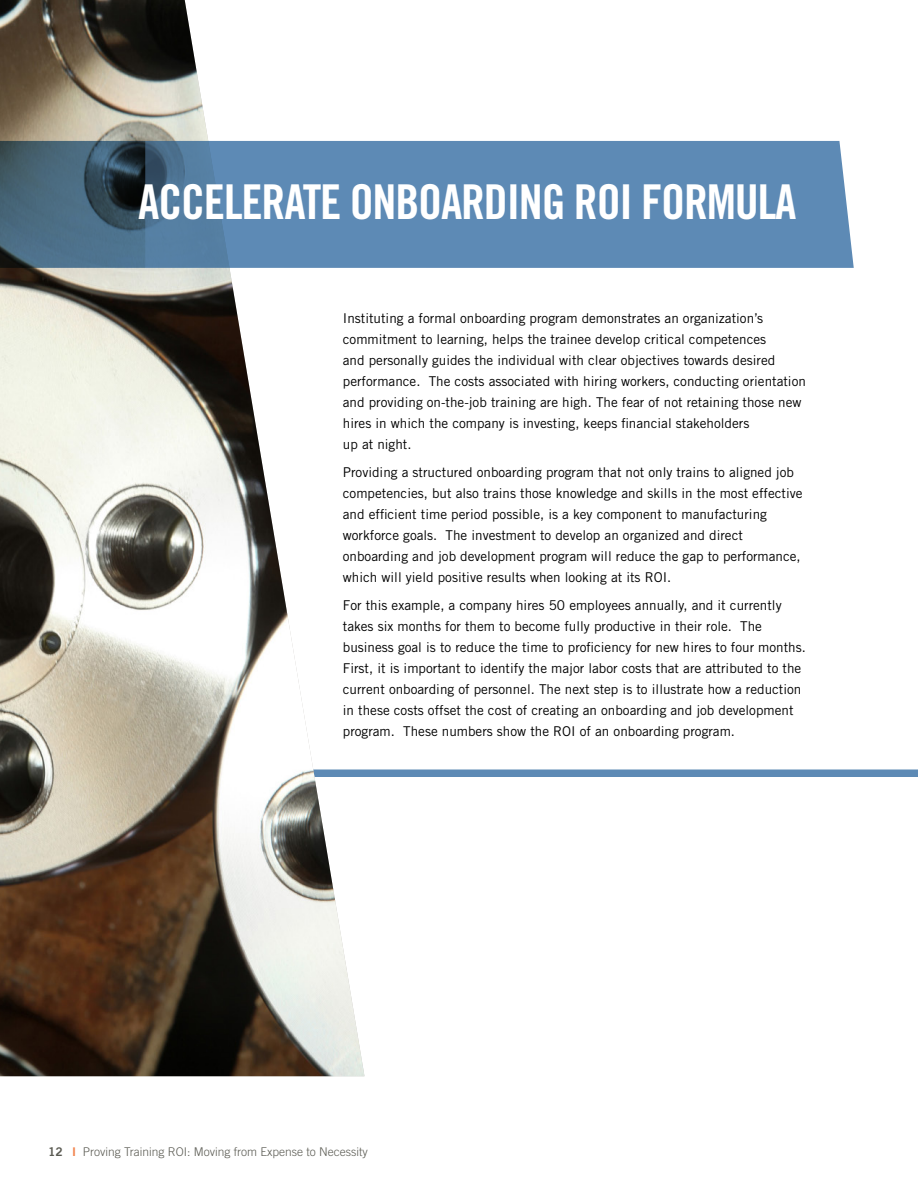
<style>
.page{position:relative;width:918px;height:1188px;background:#fff}
.page>*{position:absolute;margin:0;border:0;box-sizing:border-box;transform-origin:0 0}
.t1{font:48px "Trade Gothic LT Std Bd Cn 20";letter-spacing:-.025em;color:#fff}
.t2{font:13.5px/21px "Trade Gothic LT Std";color:#000}
.t3{font:300 12px "Trade Gothic LT Std";color:#5b5b53}
.s1{font-family:"Trade Gothic LT Std Bd 2";font-weight:400}
.s2{font-family:"Trade Gothic LT Std Bd 2";font-weight:400;color:#f2814a}
</style>
<div class="page">
<div style="left:0;top:770px;width:918px;height:7px;background:#5d8ab5"></div>
<img style="left:0;top:0;width:364px;height:1076px">
<svg style="left:0;top:141px;width:854px;height:127px;background:#5881a7"></svg>
<h1 class="t1" style="left:138px;top:173px;width:660px">ACCELERATE ONBOARDING ROI FORMULA</h1>
<p class="t2" style="left:343px;top:307px;width:465px">Instituting a formal onboarding program demonstrates an organization’s commitment to learning, helps the trainee develop critical competences<br>and personally guides the individual with clear objectives towards desired performance. The costs associated with hiring workers, conducting orientation and providing on-the-job training are high. The fear of not retaining those new hires in which the company is investing, keeps financial stakeholders<br>up at night.</p>
<p class="t2" style="left:343px;top:461px;width:461px">Providing a structured onboarding program that not only trains to aligned job competencies, but also trains those knowledge and skills in the most effective and efficient time period possible, is a key component to manufacturing workforce goals. The investment to develop an organized and direct onboarding and job development program will reduce the gap to performance, which will yield positive results when looking at its ROI.</p>
<p class="t2" style="left:343px;top:594px;width:465px">For this example, a company hires 50 employees annually, and it currently takes six months for them to become fully productive in their role. The business goal is to reduce the time to proficiency for new hires to four months.<br>First, it is important to identify the major labor costs that are attributed to the current onboarding of personnel. The next step is to illustrate how a reduction in these costs offset the cost of creating an onboarding and job development program. These numbers show the ROI of an onboarding program.</p>
<p class="t3" style="left:48px;top:1145px;width:321px"><span class="s1">12</span> <span class="s2">I</span> Proving Training ROI: Moving from Expense to Necessity</p>
</div>
